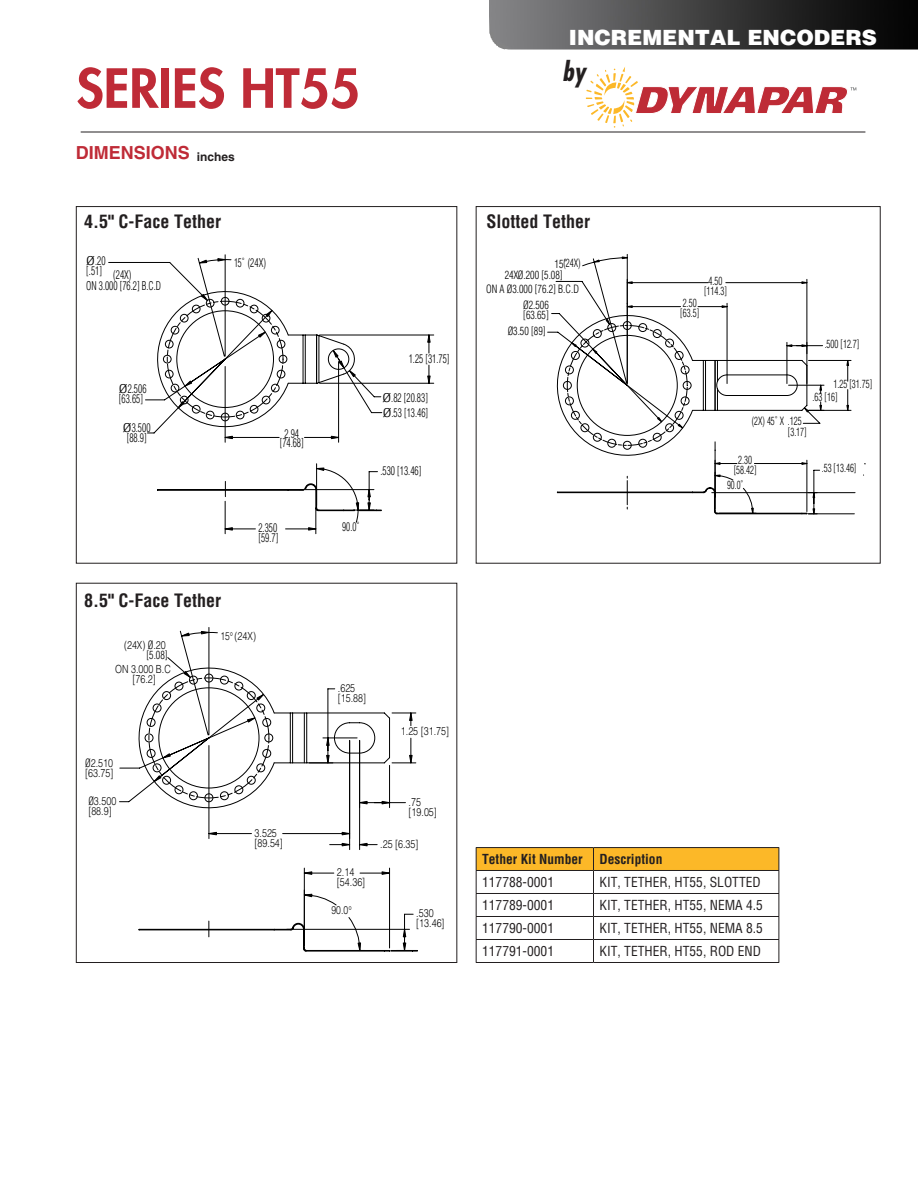
<style>
.page{position:relative;width:918px;height:1188px;background:#fff}
.page>*{position:absolute;margin:0;border:0;box-sizing:border-box;transform-origin:0 0}
.t1{font:800 52.5px "Futura";color:#bf2b37}
.t2{font:italic 700 condensed 26.25px "Futura";color:#231f20}
.t3{font:900 21px "Helvetica";color:#fff}
.t4{font:700 condensed 18px "Helvetica";color:#231f20}
.t5{font:700 18px "Helvetica";color:#bf2b37}
.t6{font:condensed 13.5px "Helvetica";color:#231f20}
.t7{font:700 condensed 13.5px "Helvetica";color:#231f20}
.t8{font:700 12px "Helvetica";color:#231f20}
.t9{font:300 condensed 11.85px/9.8px "Helvetica";color:#000;text-align:center;scale:.8 1}
.t10{font:300 condensed 11.85px/9.8px "Helvetica";color:#000;scale:1.33 1}
.t11{font:300 condensed 11.85px "Helvetica";color:#000;scale:.76 1}
.t12{font:300 condensed 11.85px "Helvetica";color:#000;scale:.77 1}
.t13{font:300 11.25px/10.2px "Helvetica";color:#000;scale:.8 1}
.t14{font:300 condensed 11.25px/10.2px "Helvetica";color:#000;text-align:center;scale:.8 1}
.t15{font:300 condensed 11.25px/10.2px "Helvetica";color:#000;scale:.9 1}
.t16{font:300 condensed 11.25px/10.2px "Helvetica";color:#000;scale:.79 1}
.t17{font:300 11.25px "Helvetica";color:#000;scale:.76 1}
.t18{font:300 condensed 11.25px "Helvetica";color:#000;scale:.77 1}
.t19{font:300 11.25px "Helvetica";color:#000;scale:.77 1}
.s1{font-stretch:condensed}
</style>
<div class="page">
<hr style="left:81px;top:132px;width:784px;height:1px;background:#231f20">
<svg style="left:586px;top:67px;width:270px;height:61px"></svg>
<img style="left:489px;top:0;width:429px;height:50px">
<svg style="left:138px;top:688px;width:198px;height:243px"></svg>
<svg style="left:208px;top:921px;width:1px;height:16px"></svg>
<hr style="left:209px;top:746px;width:1px;height:93px;background:#000">
<hr style="left:209px;top:833px;width:42px;height:1px;background:#000">
<svg style="left:208px;top:831px;width:9px;height:5px"></svg>
<hr style="left:328px;top:689px;width:1px;height:61px;background:#000">
<div style="left:76px;top:583px;width:381px;height:380px;border:1px solid #231f20"></div>
<svg style="left:157px;top:311px;width:132px;height:200px"></svg>
<svg style="left:225px;top:481px;width:1px;height:16px"></svg>
<hr style="left:225px;top:366px;width:1px;height:76px;background:#000">
<hr style="left:225px;top:437px;width:54px;height:1px;background:#000">
<hr style="left:320px;top:335px;width:114px;height:1px;background:#000">
<hr style="left:320px;top:383px;width:114px;height:1px;background:#000">
<svg style="left:427px;top:334px;width:4px;height:19px"></svg>
<svg style="left:427px;top:365px;width:4px;height:19px"></svg>
<svg style="left:108px;top:254px;width:165px;height:186px"></svg>
<hr style="left:225px;top:501px;width:1px;height:33px;background:#000">
<hr style="left:286px;top:529px;width:30px;height:1px;background:#000">
<hr style="left:225px;top:529px;width:30px;height:1px;background:#000">
<svg style="left:224px;top:527px;width:9px;height:4px"></svg>
<svg style="left:287px;top:334px;width:96px;height:200px"></svg>
<div style="left:76px;top:206px;width:381px;height:358px;border:1px solid #231f20"></div>
<hr style="left:476px;top:847px;width:118px;height:1px;background:#231f20">
<hr style="left:594px;top:847px;width:185px;height:1px;background:#231f20">
<svg style="left:476px;top:848px;width:304px;height:114px"></svg>
<hr style="left:476px;top:962px;width:118px;height:1px;background:#231f20">
<hr style="left:594px;top:962px;width:185px;height:1px;background:#231f20">
<svg style="left:627px;top:493px;width:1px;height:16px"></svg>
<svg style="left:556px;top:306px;width:310px;height:187px"></svg>
<hr style="left:808px;top:514px;width:46px;height:1px;background:#000">
<hr style="left:808px;top:492px;width:47px;height:1px;background:#000">
<hr style="left:807px;top:279px;width:1px;height:75px;background:#000">
<hr style="left:627px;top:282px;width:81px;height:1px;background:#000">
<hr style="left:726px;top:282px;width:81px;height:1px;background:#000">
<svg style="left:801px;top:281px;width:6px;height:3px"></svg>
<hr style="left:809px;top:360px;width:42px;height:1px;background:#000">
<hr style="left:809px;top:410px;width:42px;height:1px;background:#000">
<svg style="left:846px;top:361px;width:3px;height:20px"></svg>
<svg style="left:846px;top:390px;width:3px;height:21px"></svg>
<hr style="left:727px;top:303px;width:1px;height:81px;background:#000">
<svg style="left:698px;top:305px;width:30px;height:3px"></svg>
<hr style="left:807px;top:342px;width:1px;height:42px;background:#000">
<hr style="left:787px;top:342px;width:1px;height:42px;background:#000">
<svg style="left:786px;top:344px;width:37px;height:3px"></svg>
<svg style="left:547px;top:254px;width:136px;height:175px"></svg>
<svg style="left:692px;top:360px;width:132px;height:155px"></svg>
<div style="left:476px;top:206px;width:405px;height:358px;border:1px solid #231f20"></div>
<svg style="left:119px;top:627px;width:146px;height:176px"></svg>
<svg style="left:273px;top:712px;width:144px;height:240px"></svg>
<p class="t1" style="left:76px;top:53px;width:286px">SERIES HT55</p>
<p class="t5" style="left:76px;top:142px;width:116px">DIMENSIONS</p>
<p class="t8" style="left:197px;top:150px;width:40px">inches</p>
<p class="t4" style="left:84px;top:211px;width:138px">4.5" C-Face Tether</p>
<p class="t10" style="left:86px;top:256px;width:16px">Ø.20 [.51]</p>
<p class="t11" style="left:234px;top:255px;width:44px">15˚ (24X)</p>
<p class="t9" style="left:86px;top:269px;width:95px;line-height:11.6px">(24X)<br>ON 3.000 [76.2] B.C.D</p>
<p class="t10" style="left:119px;top:384px;width:22px">Ø2.506 [63.65]</p>
<p class="t10" style="left:123px;top:423px;width:22px;text-align:center">Ø3.500 [88.9]</p>
<p class="t9" style="left:280px;top:428px;width:32px">2.94 [74.68]</p>
<p class="t9" style="left:258px;top:523px;width:26px;text-align:left">2.350 [59.7]</p>
<p class="t12" style="left:342px;top:520px;width:24px">90.0˚</p>
<p class="t9" style="left:409px;top:354px;width:53px">1.25 [31.75]</p>
<p class="t10" style="left:383px;top:393px;width:36px">Ø.82 [20.83]</p>
<p class="t10" style="left:383px;top:407px;width:36px">Ø.53 [13.46]</p>
<p class="t9" style="left:381px;top:465px;width:53px">.530 [13.46]</p>
<p class="t4" style="left:84px;top:589px;width:138px">8.5" C-Face Tether</p>
<p class="t13" style="left:124px;top:640px;width:56px;text-align:right">(24X) <span class="s1">Ø</span>.20 <span class="s1">[5.08]</span></p>
<p class="t13" style="left:115px;top:663px;width:71px;text-align:center">ON 3.000 B.C [76.2]</p>
<p class="t13" style="left:85px;top:757px;width:37px"><span class="s1">Ø</span>2.510 [63.75]</p>
<p class="t13" style="left:88px;top:795px;width:36px"><span class="s1">Ø</span>3.500 [88.9]</p>
<p class="t17" style="left:221px;top:629px;width:48px">15 (24X)</p>
<p class="t13" style="left:255px;top:827px;width:37px">3.525 [89.54]</p>
<p class="t13" style="left:338px;top:683px;width:37px">.625 [15.88]</p>
<p class="t13" style="left:401px;top:726px;width:62px">1.25 [31.75]</p>
<p class="t13" style="left:337px;top:867px;width:37px">2.14 [54.36]</p>
<p class="t19" style="left:332px;top:903px;width:23px">90.0</p>
<p class="t13" style="left:409px;top:796px;width:37px">.75 [19.05]</p>
<p class="t13" style="left:380px;top:838px;width:49px">.25 [6.35]</p>
<p class="t13" style="left:416px;top:908px;width:37px">.530 [13.46]</p>
<h3 class="t3" style="left:569px;top:23px;width:309px">INCREMENTAL ENCODERS</h3>
<h2 class="t2" style="left:563px;top:55px;width:25px">by</h2>
<p class="t4" style="left:487px;top:211px;width:105px">Slotted Tether</p>
<p class="t15" style="left:555px;top:258px;width:31px">15˚(24X)</p>
<p class="t15" style="left:486px;top:268px;width:105px;line-height:14.2px;text-align:center">24X Ø.200 [5.08]<br>ON A Ø3.000 [76.2] B.C.D</p>
<p class="t15" style="left:523px;top:300px;width:30px">Ø2.506 [63.65]</p>
<p class="t15" style="left:508px;top:326px;width:44px">Ø3.50 [89]</p>
<p class="t14" style="left:704px;top:275px;width:30px">4.50 [114.3]</p>
<p class="t14" style="left:680px;top:297px;width:25px;text-align:left">2.50 [63.5]</p>
<p class="t14" style="left:825px;top:339px;width:45px">.500 [12.7]</p>
<p class="t14" style="left:833px;top:379px;width:50px">1.25 [31.75]</p>
<p class="t14" style="left:813px;top:392px;width:33px">.63 [16]</p>
<p class="t16" style="left:788px;top:416px;width:25px;text-indent:-36px">(2X) 45˚ X .125 [3.17]</p>
<p class="t14" style="left:734px;top:454px;width:30px">2.30 [58.42]</p>
<p class="t14" style="left:822px;top:463px;width:45px">.53 [13.46]</p>
<p class="t18" style="left:727px;top:478px;width:23px">90.0˚</p>
<p class="t7" style="left:482px;top:851px;width:102px">Tether Kit Number</p>
<p class="t7" style="left:600px;top:851px;width:64px">Description</p>
<p class="t6" style="left:482px;top:874px;width:73px">117788-0001</p>
<p class="t6" style="left:600px;top:874px;width:163px">KIT, TETHER, HT55, SLOTTED</p>
<p class="t6" style="left:482px;top:897px;width:73px">117789-0001</p>
<p class="t6" style="left:600px;top:897px;width:165px">KIT, TETHER, HT55, NEMA 4.5</p>
<p class="t6" style="left:482px;top:920px;width:73px">117790-0001</p>
<p class="t6" style="left:600px;top:920px;width:165px">KIT, TETHER, HT55, NEMA 8.5</p>
<p class="t6" style="left:482px;top:943px;width:73px">117791-0001</p>
<p class="t6" style="left:600px;top:943px;width:163px">KIT, TETHER, HT55, ROD END</p>
</div>
